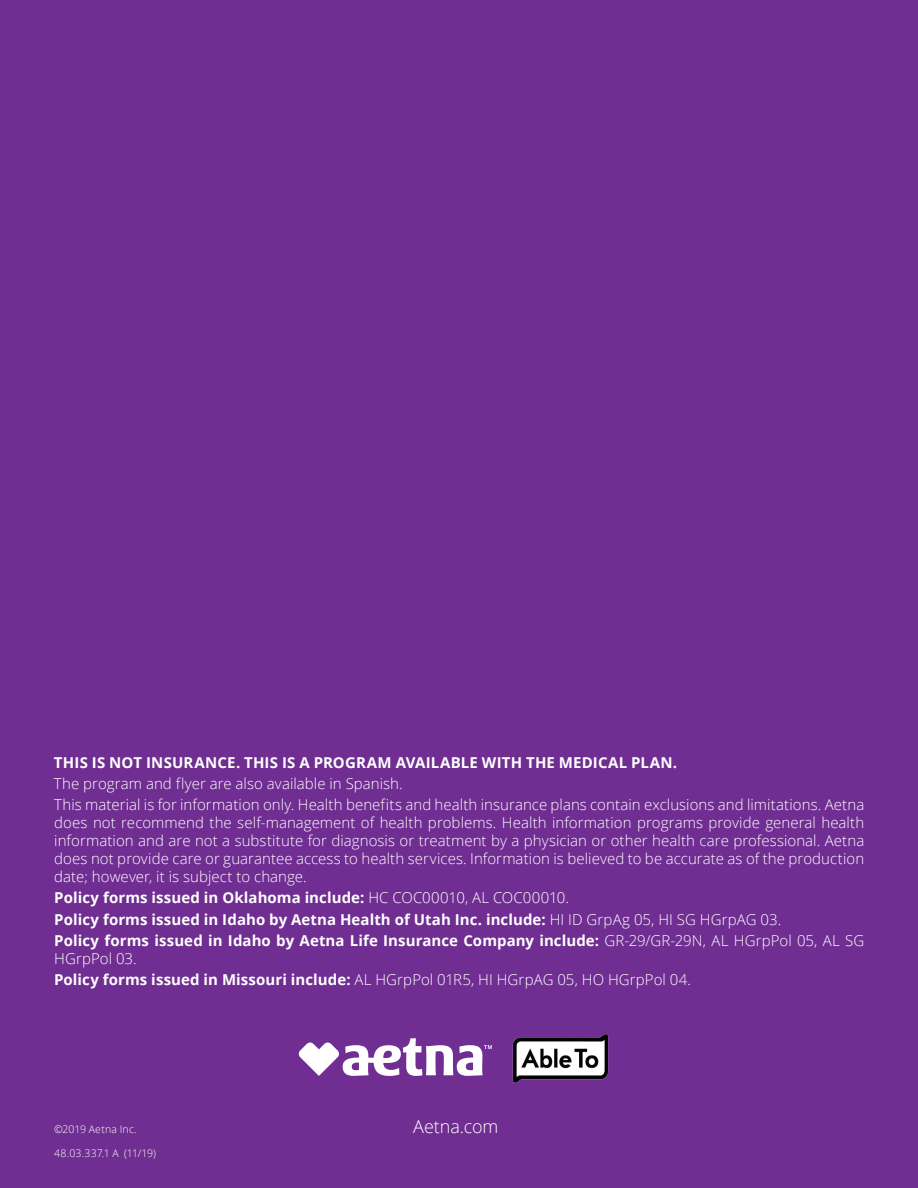
<style>
.page{position:relative;width:918px;height:1188px;background:#702d92}
.page>*{position:absolute;margin:0;border:0;box-sizing:border-box;transform-origin:0 0}
.t1{font:300 18px "Open Sans";letter-spacing:-.005em;color:#fff}
.t2{font:300 15px/18px "Open Sans";letter-spacing:.005em;color:#fff;text-align:justify}
.t3{font:700 15px/18px "Open Sans";letter-spacing:.005em;color:#fff}
.t4{font:300 10.5px "Open Sans";letter-spacing:.015em;color:#fff}
.s1{font-weight:300}
.s2{font-weight:700}
</style>
<div class="page">
<svg style="left:299px;top:1038px;width:193px;height:38px"></svg>
<img style="left:512px;top:1034px;width:97px;height:49px">
<p class="t3" style="left:54px;top:753px;width:625px">THIS IS NOT INSURANCE. THIS IS A PROGRAM AVAILABLE WITH THE MEDICAL PLAN.</p>
<p class="t2" style="left:54px;top:774px;width:350px">The program and flyer are also available in Spanish.</p>
<p class="t2" style="left:54px;top:795px;width:812px">This material is for information only. Health benefits and health insurance plans contain exclusions and limitations. Aetna does not recommend the self-management of health problems. Health information programs provide general health information and are not a substitute for diagnosis or treatment by a physician or other health care professional. Aetna does not provide care or guarantee access to health services. Information is believed to be accurate as of the production date; however, it is subject to change.</p>
<p class="t3" style="left:54px;top:888px;width:516px">Policy forms issued in Oklahoma include: <span class="s1">HC COC00010, AL COC00010.</span></p>
<p class="t3" style="left:54px;top:910px;width:728px">Policy forms issued in Idaho by Aetna Health of Utah Inc. include: <span class="s1">HI ID GrpAg 05, HI SG HGrpAG 03.</span></p>
<p class="t3" style="left:54px;top:931px;width:812px">Policy forms issued in Idaho by Aetna Life Insurance Company include: <span class="s1">GR-29/GR-29N, AL HGrpPol 05, AL SG<br>HGrpPol 03.</span></p>
<p class="t2" style="left:54px;top:970px;width:639px"><span class="s2">Policy forms issued in Missouri include:</span> AL HGrpPol 01R5, HI HGrpAG 05, HO HGrpPol 04.</p>
<p class="t4" style="left:54px;top:1122px;width:84px">©2019 Aetna Inc.</p>
<p class="t1" style="left:413px;top:1115px;width:87px">Aetna.com</p>
<p class="t4" style="left:54px;top:1146px;width:103px">48.03.337.1 A (11/19)</p>
</div>
